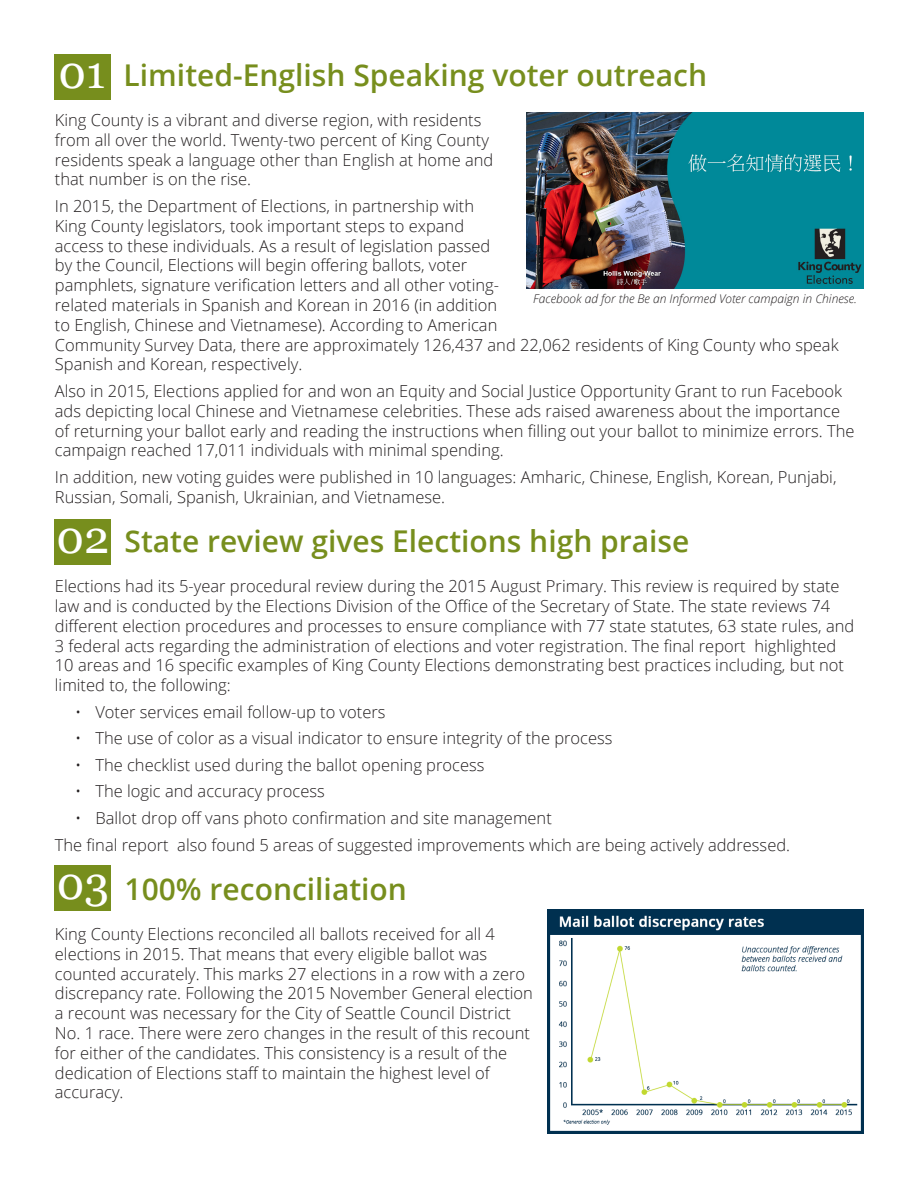
<style>
.page{position:relative;width:918px;height:1188px;background:#fff}
.page>*{position:absolute;margin:0;border:0;box-sizing:border-box;transform-origin:0 0}
.t1{font:45px "Georgia";color:#fff}
.Heading{font:600 30px "Open Sans";color:#778e1d}
.Paragraph{font:300 16.5px/19.8px "Open Sans";color:#231f20}
.t2{font:italic 300 12px "Open Sans";color:#231f20}
</style>
<div class="page">
<div style="left:54px;top:54px;width:56px;height:46px;background:#778e1d"></div>
<img style="left:526px;top:112px;width:338px;height:177px">
<img style="left:547px;top:910px;width:317px;height:224px">
<div style="left:55px;top:519px;width:56px;height:46px;background:#778e1d"></div>
<div style="left:55px;top:865px;width:56px;height:46px;background:#778e1d"></div>
<p class="Heading" style="left:124px;top:54px;width:585px">Limited-English Speaking voter outreach</p>
<p class="Paragraph" style="left:55px;top:110px;width:440px">King County is a vibrant and diverse region, with residents from all over the world. Twenty-two percent of King County residents speak a language other than English at home and that number is on the rise.</p>
<p class="Paragraph" style="left:55px;top:196px;width:785px">In 2015, the Department of Elections, in partnership with<br>King County legislators, took important steps to expand<br>access to these individuals. As a result of legislation passed<br>by the Council, Elections will begin offering ballots, voter<br>pamphlets, signature verification letters and all other voting-<br>related materials in Spanish and Korean in 2016 (in addition<br>to English, Chinese and Vietnamese). According to American<br>Community Survey Data, there are approximately 126,437 and 22,062 residents of King County who speak Spanish and Korean, respectively.</p>
<p class="Paragraph" style="left:55px;top:381px;width:801px">Also in 2015, Elections applied for and won an Equity and Social Justice Opportunity Grant to run Facebook ads depicting local Chinese and Vietnamese celebrities. These ads raised awareness about the importance of returning your ballot early and reading the instructions when filling out your ballot to minimize errors. The campaign reached 17,011 individuals with minimal spending.</p>
<p class="Paragraph" style="left:55px;top:467px;width:783px">In addition, new voting guides were published in 10 languages: Amharic, Chinese, English, Korean, Punjabi,<br>Russian, Somali, Spanish, Ukrainian, and Vietnamese.</p>
<p class="Heading" style="left:125px;top:521px;width:566px">State review gives Elections high praise</p>
<p class="Paragraph" style="left:55px;top:576px;width:801px">Elections had its 5-year procedural review during the 2015 August Primary. This review is required by state law and is conducted by the Elections Division of the Office of the Secretary of State. The state reviews 74 different election procedures and processes to ensure compliance with 77 state statutes, 63 state rules, and 3 federal acts regarding the administration of elections and voter registration. The final report highlighted 10 areas and 16 specific examples of King County Elections demonstrating best practices including, but not limited to, the following:</p>
<p class="Paragraph" style="left:75px;top:701px;width:312px">• Voter services email follow-up to voters</p>
<p class="Paragraph" style="left:75px;top:728px;width:539px">• The use of color as a visual indicator to ensure integrity of the process</p>
<p class="Paragraph" style="left:75px;top:755px;width:411px">• The checklist used during the ballot opening process</p>
<p class="Paragraph" style="left:75px;top:781px;width:251px">• The logic and accuracy process</p>
<p class="Paragraph" style="left:75px;top:808px;width:478px">• Ballot drop off vans photo confirmation and site management</p>
<p class="Paragraph" style="left:55px;top:834px;width:737px">The final report also found 5 areas of suggested improvements which are being actively addressed.</p>
<p class="Heading" style="left:125px;top:869px;width:284px">100% reconciliation</p>
<p class="Paragraph" style="left:55px;top:924px;width:480px">King County Elections reconciled all ballots received for all 4 elections in 2015. That means that every eligible ballot was counted accurately. This marks 27 elections in a row with a zero discrepancy rate. Following the 2015 November General election a recount was necessary for the City of Seattle Council District No. 1 race. There were zero changes in the result of this recount for either of the candidates. This consistency is a result of the dedication of Elections staff to maintain the highest level of accuracy.</p>
<p class="t1" style="left:59px;top:45px;width:48px">01</p>
<p class="t2" style="left:533px;top:290px;width:325px">Facebook ad for the Be an Informed Voter campaign in Chinese.</p>
<p class="t1" style="left:57px;top:510px;width:54px">02</p>
<p class="t1" style="left:57px;top:857px;width:54px">03</p>
</div>
